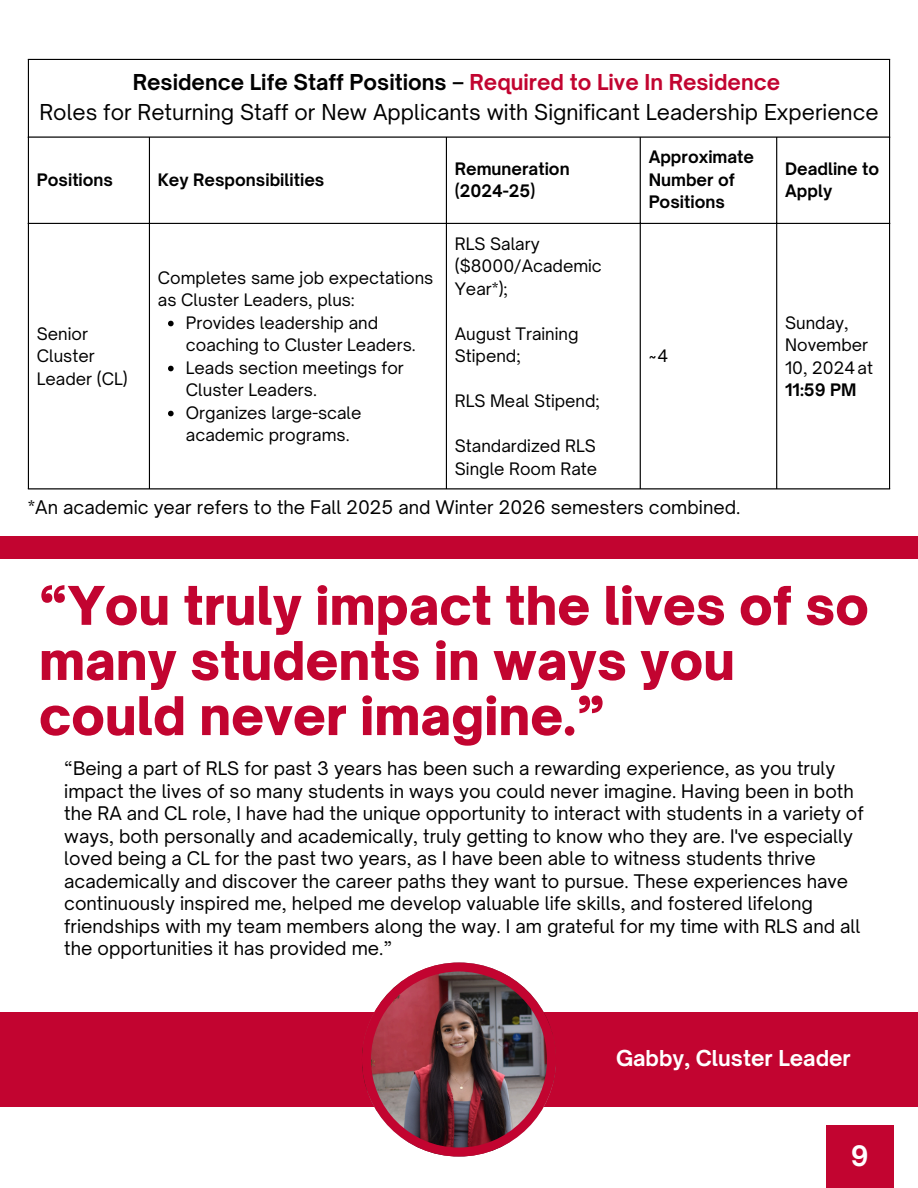
<style>
.page{position:relative;width:918px;height:1188px;background:#fff}
.page>*{position:absolute;margin:0;border:0;box-sizing:border-box;transform-origin:0 0}
.t1{font:900 51px/55.2px "Open Sauce One";color:#c20430}
.t2{font:700 27px "Open Sauce One";color:#fff}
.t3{font:21px "Open Sauce One";color:#000}
.t4{font:700 21px "Open Sauce One";color:#000}
.t5{font:700 21px "Open Sauce One";color:#fff}
.t6{font:18px/22.5px "Open Sauce One";color:#000}
.t7{font:16.5px/22.5px "Open Sauce One";color:#000}
.t8{font:700 16.5px/22.5px "Open Sauce One";color:#000}
.s1{color:#c20430}
.s2{font-weight:700}
</style>
<div class="page">
<svg style="left:168px;top:321px;width:6px;height:5px"></svg>
<svg style="left:168px;top:366px;width:6px;height:5px"></svg>
<svg style="left:168px;top:411px;width:6px;height:5px"></svg>
<hr style="left:28px;top:60px;width:1px;height:428px;background:#000">
<hr style="left:149px;top:138px;width:1px;height:350px;background:#000">
<hr style="left:446px;top:138px;width:1px;height:350px;background:#000">
<hr style="left:640px;top:138px;width:1px;height:350px;background:#000">
<hr style="left:776px;top:138px;width:1px;height:350px;background:#000">
<hr style="left:889px;top:60px;width:1px;height:428px;background:#000">
<hr style="left:28px;top:59px;width:862px;height:1px;background:#000">
<hr style="left:28px;top:136px;width:862px;height:2px;background:#000">
<hr style="left:28px;top:223px;width:862px;height:1px;background:#000">
<hr style="left:28px;top:488px;width:862px;height:1px;background:#000">
<div style="left:826px;top:1125px;width:67px;height:63px;background:#c20430"></div>
<div style="left:0;top:1012px;width:918px;height:95px;background:#c20430"></div>
<img style="left:362px;top:963px;width:193px;height:193px">
<div style="left:0;top:536px;width:918px;height:22px;background:#c20430"></div>
<p class="t4" style="left:133px;top:69px;width:649px">Residence Life Staff Positions – <span class="s1">Required to Live In Residence</span></p>
<p class="t3" style="left:39px;top:99px;width:841px">Roles for Returning Staff or New Applicants with Significant Leadership Experience</p>
<p class="t8" style="left:37px;top:168px;width:78px">Positions</p>
<p class="t8" style="left:158px;top:168px;width:168px">Key Responsibilities</p>
<p class="t7" style="left:37px;top:322px;width:92px">Senior<br>Cluster<br>Leader (CL)</p>
<p class="t7" style="left:158px;top:266px;width:277px">Completes same job expectations as Cluster Leaders, plus:</p>
<p class="t7" style="left:186px;top:311px;width:231px">Provides leadership and coaching to Cluster Leaders.</p>
<p class="t7" style="left:186px;top:356px;width:220px">Leads section meetings for<br>Cluster Leaders.</p>
<p class="t7" style="left:186px;top:401px;width:177px">Organizes large-scale academic programs.</p>
<p class="t8" style="left:455px;top:157px;width:116px">Remuneration</p>
<p class="t8" style="left:455px;top:180px;width:82px">(2024-25)</p>
<p class="t7" style="left:455px;top:232px;width:86px">RLS Salary</p>
<p class="t7" style="left:455px;top:255px;width:149px">($8000/Academic<br>Year*);</p>
<p class="t7" style="left:455px;top:322px;width:125px">August Training<br>Stipend;</p>
<p class="t7" style="left:455px;top:390px;width:147px">RLS Meal Stipend;</p>
<p class="t7" style="left:455px;top:435px;width:144px">Standardized RLS<br>Single Room Rate</p>
<p class="t8" style="left:649px;top:146px;width:107px">Approximate<br>Number of<br>Positions</p>
<p class="t8" style="left:785px;top:157px;width:96px">Deadline to<br>Apply</p>
<p class="t7" style="left:649px;top:345px;width:21px">~4</p>
<p class="t7" style="left:785px;top:311px;width:89px">Sunday,<br>November<br>10, 2024at<br><span class="s2">11:59 PM</span></p>
<p class="t6" style="left:28px;top:496px;width:714px">*An academic year refers to the Fall 2025 and Winter 2026 semesters combined.</p>
<h2 class="t1" style="left:39px;top:578px;width:831px">“You truly impact the lives of so many students in ways you could never imagine.”</h2>
<p class="t6" style="left:64px;top:757px;width:801px">“Being a part of RLS for past 3 years has been such a rewarding experience, as you truly impact the lives of so many students in ways you could never imagine. Having been in both the RA and CL role, I have had the unique opportunity to interact with students in a variety of ways, both personally and academically, truly getting to know who they are. I've especially loved being a CL for the past two years, as I have been able to witness students thrive academically and discover the career paths they want to pursue. These experiences have continuously inspired me, helped me develop valuable life skills, and fostered lifelong friendships with my team members along the way. I am grateful for my time with RLS and all the opportunities it has provided me.”</p>
<p class="t5" style="left:616px;top:1045px;width:236px">Gabby, Cluster Leader</p>
<h1 class="t2" style="left:851px;top:1139px;width:19px">9</h1>
</div>
